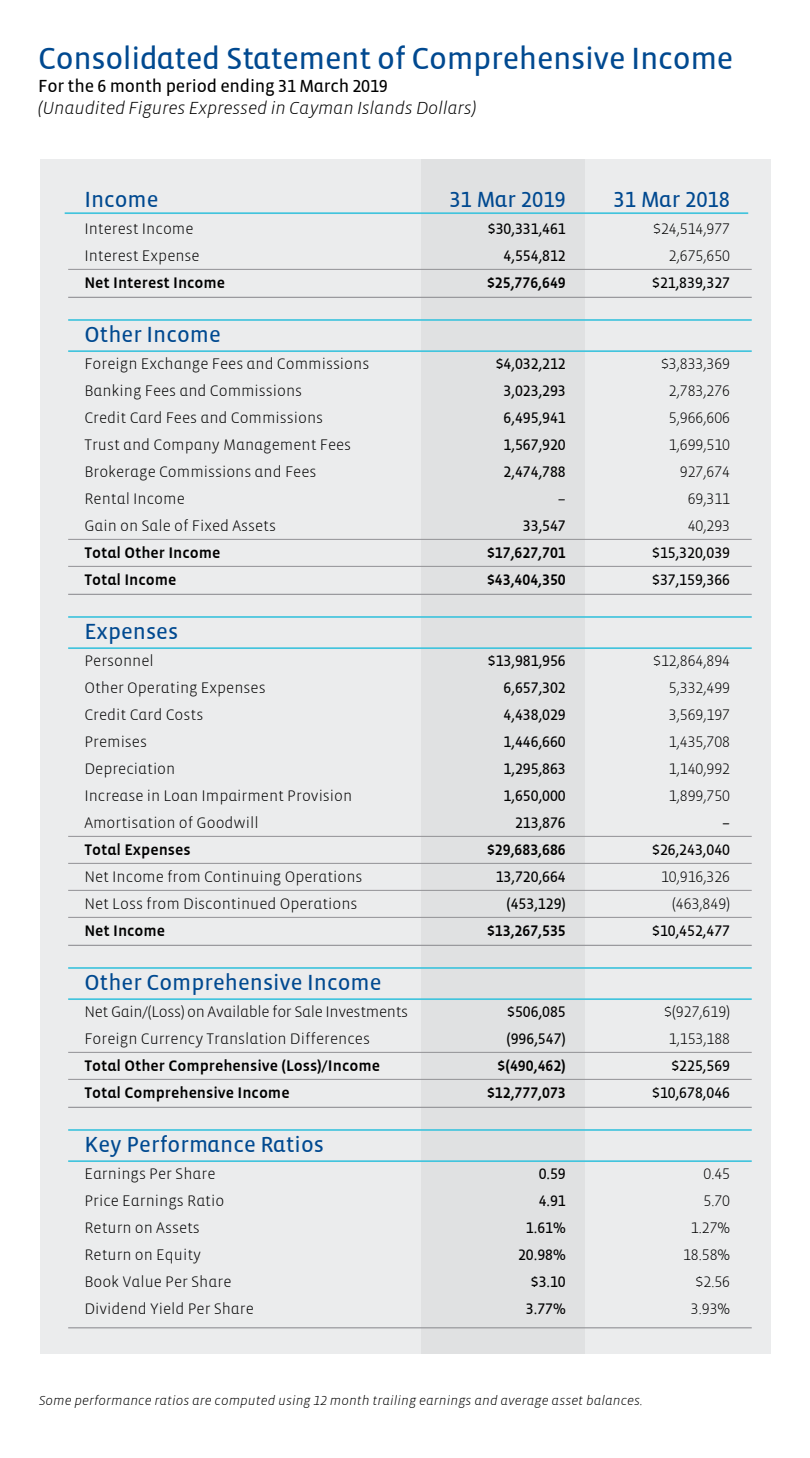
<style>
.page{position:relative;width:810px;height:1458px;background:#fff}
.page>*{position:absolute;margin:0;border:0;box-sizing:border-box;transform-origin:0 0}
.t1{font:31.5px "Vista Sans";letter-spacing:-.01em;color:#004990}
.t2{font:22.5px "Vista Sans";color:#004990}
.t3{font:italic 300 18px "Vista Sans";letter-spacing:-.01em;color:#000}
.t4{font:18px "Vista Sans";letter-spacing:-.01em;color:#000}
.t5{font:300 15.75px "Vista Sans";color:#000}
.t6{font:15.75px "Vista Sans";color:#000}
.t7{font:500 15.75px "Vista Sans";color:#000}
.t8{font:300 15.75px "Vista Sans";letter-spacing:-.02em;color:#000}
.t9{font:italic 300 13.5px "Vista Sans";color:#000}
</style>
<div class="page">
<div style="left:40px;top:159px;width:731px;height:1194px;background:#ebeced"></div>
<div style="left:422px;top:159px;width:163px;height:1194px;background:#e0e1e2"></div>
<hr style="left:65px;top:212px;width:683px;height:2px;background:#42c4dd">
<hr style="left:68px;top:269px;width:684px;height:1px;background:#919195">
<hr style="left:68px;top:297px;width:684px;height:1px;background:#919195">
<hr style="left:68px;top:319px;width:684px;height:2px;background:#42c4dd">
<hr style="left:68px;top:350px;width:684px;height:2px;background:#42c4dd">
<hr style="left:68px;top:566px;width:684px;height:1px;background:#919195">
<hr style="left:68px;top:594px;width:684px;height:1px;background:#919195">
<hr style="left:68px;top:616px;width:684px;height:2px;background:#42c4dd">
<hr style="left:68px;top:647px;width:684px;height:2px;background:#42c4dd">
<hr style="left:68px;top:539px;width:684px;height:1px;background:#919195">
<hr style="left:68px;top:917px;width:684px;height:1px;background:#919195">
<hr style="left:68px;top:945px;width:684px;height:1px;background:#919195">
<hr style="left:68px;top:967px;width:684px;height:2px;background:#42c4dd">
<hr style="left:68px;top:998px;width:684px;height:2px;background:#42c4dd">
<hr style="left:68px;top:890px;width:684px;height:1px;background:#919195">
<hr style="left:68px;top:863px;width:684px;height:1px;background:#919195">
<hr style="left:68px;top:836px;width:684px;height:1px;background:#919195">
<hr style="left:68px;top:1079px;width:684px;height:1px;background:#919195">
<hr style="left:68px;top:1107px;width:684px;height:1px;background:#919195">
<hr style="left:68px;top:1129px;width:684px;height:2px;background:#42c4dd">
<hr style="left:68px;top:1160px;width:684px;height:2px;background:#42c4dd">
<hr style="left:68px;top:1052px;width:684px;height:1px;background:#919195">
<hr style="left:68px;top:1327px;width:684px;height:1px;background:#919195">
<p class="t1" style="left:38px;top:43px;width:697px">Consolidated Statement of Comprehensive Income</p>
<p class="t4" style="left:38px;top:77px;width:351px">For the 6 month period ending 31 March 2019</p>
<p class="t3" style="left:38px;top:99px;width:439px">(Unaudited Figures Expressed in Cayman Islands Dollars)</p>
<p class="t2" style="left:84px;top:188px;width:76px">Income</p>
<p class="t2" style="left:449px;top:188px;width:118px">31 Mar 2019</p>
<p class="t2" style="left:614px;top:188px;width:118px">31 Mar 2018</p>
<p class="t5" style="left:84px;top:220px;width:111px">Interest Income</p>
<p class="t6" style="left:488px;top:220px;width:79px">$30,331,461</p>
<p class="t5" style="left:653px;top:220px;width:78px">$24,514,977</p>
<p class="t5" style="left:84px;top:247px;width:117px">Interest Expense</p>
<p class="t6" style="left:504px;top:247px;width:64px">4,554,812</p>
<p class="t5" style="left:669px;top:247px;width:63px">2,675,650</p>
<p class="t7" style="left:84px;top:274px;width:142px">Net Interest Income</p>
<p class="t7" style="left:487px;top:274px;width:80px">$25,776,649</p>
<p class="t6" style="left:652px;top:274px;width:79px">$21,839,327</p>
<p class="t2" style="left:84px;top:323px;width:138px">Other Income</p>
<p class="t5" style="left:84px;top:355px;width:286px">Foreign Exchange Fees and Commissions</p>
<p class="t6" style="left:496px;top:355px;width:72px">$4,032,212</p>
<p class="t5" style="left:661px;top:355px;width:71px">$3,833,369</p>
<p class="t5" style="left:84px;top:382px;width:219px">Banking Fees and Commissions</p>
<p class="t6" style="left:504px;top:382px;width:64px">3,023,293</p>
<p class="t5" style="left:669px;top:382px;width:63px">2,783,276</p>
<p class="t5" style="left:84px;top:409px;width:240px">Credit Card Fees and Commissions</p>
<p class="t6" style="left:504px;top:409px;width:64px">6,495,941</p>
<p class="t5" style="left:669px;top:409px;width:63px">5,966,606</p>
<p class="t5" style="left:84px;top:436px;width:268px">Trust and Company Management Fees</p>
<p class="t6" style="left:504px;top:436px;width:64px">1,567,920</p>
<p class="t5" style="left:669px;top:436px;width:63px">1,699,510</p>
<p class="t5" style="left:84px;top:463px;width:234px">Brokerage Commissions and Fees</p>
<p class="t6" style="left:504px;top:463px;width:64px">2,474,788</p>
<p class="t5" style="left:680px;top:463px;width:52px">927,674</p>
<p class="t5" style="left:84px;top:490px;width:102px">Rental Income</p>
<p class="t6" style="left:558px;top:490px;width:9px">–</p>
<p class="t5" style="left:688px;top:490px;width:44px">69,311</p>
<p class="t5" style="left:84px;top:517px;width:193px">Gain on Sale of Fixed Assets</p>
<p class="t6" style="left:523px;top:517px;width:44px">33,547</p>
<p class="t5" style="left:688px;top:517px;width:44px">40,293</p>
<p class="t7" style="left:84px;top:544px;width:138px">Total Other Income</p>
<p class="t7" style="left:487px;top:544px;width:80px">$17,627,701</p>
<p class="t6" style="left:652px;top:544px;width:79px">$15,320,039</p>
<p class="t7" style="left:84px;top:571px;width:94px">Total Income</p>
<p class="t7" style="left:487px;top:571px;width:80px">$43,404,350</p>
<p class="t6" style="left:652px;top:571px;width:79px">$37,159,366</p>
<p class="t2" style="left:84px;top:620px;width:95px">Expenses</p>
<p class="t5" style="left:84px;top:652px;width:71px">Personnel</p>
<p class="t6" style="left:488px;top:652px;width:79px">$13,981,956</p>
<p class="t5" style="left:653px;top:652px;width:78px">$12,864,894</p>
<p class="t5" style="left:84px;top:679px;width:183px">Other Operating Expenses</p>
<p class="t6" style="left:504px;top:679px;width:64px">6,657,302</p>
<p class="t5" style="left:669px;top:679px;width:63px">5,332,499</p>
<p class="t5" style="left:84px;top:706px;width:121px">Credit Card Costs</p>
<p class="t6" style="left:504px;top:706px;width:64px">4,438,029</p>
<p class="t5" style="left:669px;top:706px;width:63px">3,569,197</p>
<p class="t5" style="left:84px;top:733px;width:64px">Premises</p>
<p class="t6" style="left:504px;top:733px;width:64px">1,446,660</p>
<p class="t5" style="left:669px;top:733px;width:63px">1,435,708</p>
<p class="t5" style="left:84px;top:760px;width:93px">Depreciation</p>
<p class="t6" style="left:504px;top:760px;width:64px">1,295,863</p>
<p class="t5" style="left:669px;top:760px;width:63px">1,140,992</p>
<p class="t5" style="left:84px;top:787px;width:270px">Increase in Loan Impairment Provision</p>
<p class="t6" style="left:504px;top:787px;width:64px">1,650,000</p>
<p class="t5" style="left:669px;top:787px;width:63px">1,899,750</p>
<p class="t5" style="left:84px;top:814px;width:176px">Amortisation of Goodwill</p>
<p class="t6" style="left:515px;top:814px;width:52px">213,876</p>
<p class="t6" style="left:722px;top:814px;width:9px">–</p>
<p class="t7" style="left:84px;top:841px;width:108px">Total Expenses</p>
<p class="t7" style="left:487px;top:841px;width:80px">$29,683,686</p>
<p class="t6" style="left:652px;top:841px;width:79px">$26,243,040</p>
<p class="t5" style="left:84px;top:868px;width:280px">Net Income from Continuing Operations</p>
<p class="t6" style="left:496px;top:868px;width:72px">13,720,664</p>
<p class="t5" style="left:661px;top:868px;width:71px">10,916,326</p>
<p class="t5" style="left:84px;top:895px;width:275px">Net Loss from Discontinued Operations</p>
<p class="t6" style="left:506px;top:895px;width:61px">(453,129)</p>
<p class="t5" style="left:672px;top:895px;width:60px">(463,849)</p>
<p class="t7" style="left:84px;top:922px;width:82px">Net Income</p>
<p class="t7" style="left:487px;top:922px;width:80px">$13,267,535</p>
<p class="t6" style="left:652px;top:922px;width:79px">$10,452,477</p>
<p class="t2" style="left:84px;top:971px;width:299px">Other Comprehensive Income</p>
<p class="t8" style="left:84px;top:1003px;width:325px">Net Gain/(Loss) on Available for Sale Investments</p>
<p class="t6" style="left:507px;top:1003px;width:60px">$506,085</p>
<p class="t5" style="left:664px;top:1003px;width:67px">$(927,619)</p>
<p class="t5" style="left:84px;top:1030px;width:287px">Foreign Currency Translation Differences</p>
<p class="t6" style="left:506px;top:1030px;width:61px">(996,547)</p>
<p class="t5" style="left:669px;top:1030px;width:63px">1,153,188</p>
<p class="t7" style="left:84px;top:1057px;width:297px">Total Other Comprehensive (Loss)/Income</p>
<p class="t7" style="left:498px;top:1057px;width:70px">$(490,462)</p>
<p class="t6" style="left:671px;top:1057px;width:60px">$225,569</p>
<p class="t7" style="left:84px;top:1084px;width:207px">Total Comprehensive Income</p>
<p class="t7" style="left:487px;top:1084px;width:80px">$12,777,073</p>
<p class="t6" style="left:652px;top:1084px;width:79px">$10,678,046</p>
<p class="t2" style="left:84px;top:1133px;width:241px">Key Performance Ratios</p>
<p class="t5" style="left:84px;top:1165px;width:133px">Earnings Per Share</p>
<p class="t6" style="left:539px;top:1165px;width:29px">0.59</p>
<p class="t5" style="left:703px;top:1165px;width:28px">0.45</p>
<p class="t5" style="left:84px;top:1192px;width:142px">Price Earnings Ratio</p>
<p class="t6" style="left:539px;top:1192px;width:29px">4.91</p>
<p class="t5" style="left:703px;top:1192px;width:28px">5.70</p>
<p class="t5" style="left:84px;top:1219px;width:117px">Return on Assets</p>
<p class="t6" style="left:526px;top:1219px;width:41px">1.61%</p>
<p class="t5" style="left:691px;top:1219px;width:41px">1.27%</p>
<p class="t5" style="left:84px;top:1246px;width:118px">Return on Equity</p>
<p class="t6" style="left:518px;top:1246px;width:49px">20.98%</p>
<p class="t5" style="left:683px;top:1246px;width:49px">18.58%</p>
<p class="t5" style="left:84px;top:1273px;width:149px">Book Value Per Share</p>
<p class="t6" style="left:531px;top:1273px;width:37px">$3.10</p>
<p class="t5" style="left:696px;top:1273px;width:36px">$2.56</p>
<p class="t5" style="left:84px;top:1300px;width:171px">Dividend Yield Per Share</p>
<p class="t6" style="left:526px;top:1300px;width:41px">3.77%</p>
<p class="t5" style="left:691px;top:1300px;width:41px">3.93%</p>
<p class="t9" style="left:39px;top:1394px;width:606px">Some performance ratios are computed using 12 month trailing earnings and average asset balances.</p>
</div>
